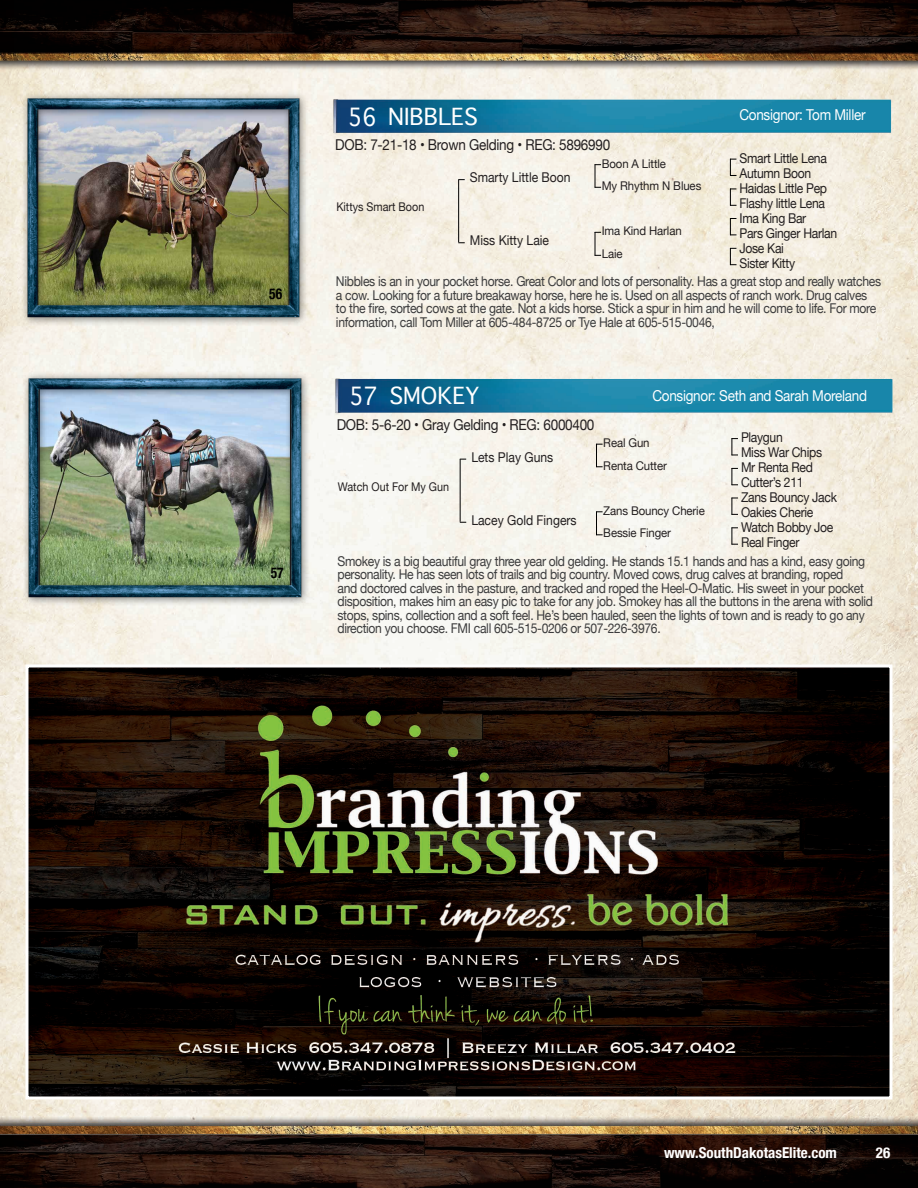
<style>
.page{position:relative;width:918px;height:1188px;background:#fff}
.page>*{position:absolute;margin:0;border:0;box-sizing:border-box;transform-origin:0 0}
.t1{font:24px "Geneva";color:#fff;scale:.9 1}
.t2{font:22.5px "Geneva";color:#fff}
.t3{font:15px "Helvetica Neue";letter-spacing:-.02em;color:#231f20;scale:.9 1}
.t4{font:15px "Helvetica Neue";letter-spacing:-.02em;color:#fff;scale:.9 1}
.t5{font:700 condensed 15px "Helvetica Neue";color:#fff}
.t6{font:700 condensed 15px "Helvetica Neue";color:#000;scale:.9 1}
.t7{font:13.5px/13.5px "Helvetica Neue";letter-spacing:-.025em;color:#3c3c3d;scale:.9 1}
.t8{font:13.5px "Helvetica Neue";letter-spacing:-.025em;color:#231f20;scale:.9 1}
.t9{font:13.5px "Helvetica Neue";color:#231f20;scale:.9 1}
.t10{font:12px "Helvetica Neue";letter-spacing:-.01em;color:#231f20;scale:.95 1}
.t11{font:12px "Helvetica Neue";letter-spacing:-.01em;color:#231f20;scale:.9 1}
</style>
<div class="page">
<img style="left:0;top:0;width:918px;height:1188px">
<img style="left:8px;top:347px;width:311px;height:279px">
<svg style="left:732px;top:498px;width:6px;height:17px"></svg>
<svg style="left:732px;top:527px;width:6px;height:18px"></svg>
<svg style="left:732px;top:438px;width:6px;height:18px"></svg>
<svg style="left:732px;top:468px;width:6px;height:17px"></svg>
<svg style="left:596px;top:444px;width:7px;height:23px"></svg>
<svg style="left:596px;top:511px;width:7px;height:24px"></svg>
<img style="left:333px;top:356px;width:585px;height:62px">
<hr style="left:460px;top:459px;width:1px;height:63px;background:#000">
<img style="left:30px;top:668px;width:858px;height:428px">
<div style="left:26px;top:664px;width:866px;height:436px;border:3px solid #fff"></div>
<img style="left:0;top:76px;width:6px;height:62px">
<img style="left:0;top:312px;width:16px;height:62px">
<img style="left:0;top:789px;width:18px;height:62px">
<img style="left:0;top:558px;width:17px;height:62px">
<img style="left:6px;top:68px;width:312px;height:278px">
<svg style="left:730px;top:218px;width:7px;height:18px"></svg>
<svg style="left:730px;top:248px;width:7px;height:17px"></svg>
<svg style="left:730px;top:159px;width:7px;height:17px"></svg>
<svg style="left:730px;top:189px;width:7px;height:17px"></svg>
<svg style="left:595px;top:164px;width:6px;height:24px"></svg>
<svg style="left:595px;top:232px;width:6px;height:24px"></svg>
<img style="left:332px;top:76px;width:586px;height:62px">
<hr style="left:458px;top:180px;width:1px;height:62px;background:#000">
<p class="t6" style="left:269px;top:281px;width:16px">56</p>
<p class="t6" style="left:271px;top:561px;width:16px">57</p>
<p class="t1" style="left:348px;top:103px;width:34px">56</p>
<p class="t2" style="left:388px;top:104px;width:91px">NIBBLES</p>
<p class="t4" style="left:739px;top:104px;width:142px">Consignor: Tom Miller</p>
<p class="t3" style="left:335px;top:134px;width:307px">DOB: 7-21-18 • Brown Gelding • REG: 5896990</p>
<p class="t9" style="left:470px;top:168px;width:114px">Smarty Little Boon</p>
<p class="t8" style="left:740px;top:148px;width:99px">Smart Little Lena</p>
<p class="t8" style="left:740px;top:163px;width:81px">Autumn Boon</p>
<p class="t8" style="left:740px;top:178px;width:99px">Haidas Little Pep</p>
<p class="t8" style="left:740px;top:193px;width:97px">Flashy little Lena</p>
<p class="t8" style="left:740px;top:208px;width:76px">Ima King Bar</p>
<p class="t8" style="left:740px;top:223px;width:110px">Pars Ginger Harlan</p>
<p class="t8" style="left:740px;top:238px;width:51px">Jose Kai</p>
<p class="t8" style="left:740px;top:253px;width:63px">Sister Kitty</p>
<p class="t7" style="left:336px;top:275px;width:607px">Nibbles is an in your pocket horse. Great Color and lots of personality. Has a great stop and really watches a cow. Looking for a future breakaway horse, here he is. Used on all aspects of ranch work. Drug calves to the fire, sorted cows at the gate. Not a kids horse. Stick a spur in him and he will come to life. For more information, call Tom Miller at 605-484-8725 or Tye Hale at 605-515-0046,</p>
<p class="t10" style="left:602px;top:155px;width:69px">Boon A Little</p>
<p class="t10" style="left:602px;top:178px;width:106px">My Rhythm N Blues</p>
<p class="t10" style="left:602px;top:223px;width:86px">Ima Kind Harlan</p>
<p class="t10" style="left:602px;top:245px;width:23px">Laie</p>
<p class="t11" style="left:336px;top:199px;width:99px">Kittys Smart Boon</p>
<p class="t9" style="left:470px;top:231px;width:90px">Miss Kitty Laie</p>
<p class="t1" style="left:349px;top:383px;width:34px">57</p>
<p class="t2" style="left:390px;top:383px;width:91px">SMOKEY</p>
<p class="t4" style="left:652px;top:385px;width:240px">Consignor: Seth and Sarah Moreland</p>
<p class="t3" style="left:337px;top:414px;width:288px">DOB: 5-6-20 • Gray Gelding • REG: 6000400</p>
<p class="t9" style="left:471px;top:447px;width:93px">Lets Play Guns</p>
<p class="t8" style="left:741px;top:428px;width:48px">Playgun</p>
<p class="t8" style="left:741px;top:443px;width:92px">Miss War Chips</p>
<p class="t8" style="left:741px;top:458px;width:82px">Mr Renta Red</p>
<p class="t8" style="left:741px;top:473px;width:71px">Cutter’s 211</p>
<p class="t8" style="left:741px;top:488px;width:108px">Zans Bouncy Jack</p>
<p class="t8" style="left:741px;top:503px;width:82px">Oakies Cherie</p>
<p class="t8" style="left:741px;top:518px;width:104px">Watch Bobby Joe</p>
<p class="t8" style="left:741px;top:533px;width:66px">Real Finger</p>
<p class="t7" style="left:337px;top:555px;width:597px">Smokey is a big beautiful gray three year old gelding. He stands 15.1 hands and has a kind, easy going personality. He has seen lots of trails and big country. Moved cows, drug calves at branding, roped<br>and doctored calves in the pasture, and tracked and roped the Heel-O-Matic. His sweet in your pocket disposition, makes him an easy pic to take for any job. Smokey has all the buttons in the arena with solid stops, spins, collection and a soft feel. He’s been hauled, seen the lights of town and is ready to go any direction you choose. FMI call 605-515-0206 or 507-226-3976.</p>
<p class="t10" style="left:603px;top:435px;width:50px">Real Gun</p>
<p class="t10" style="left:603px;top:457px;width:68px">Renta Cutter</p>
<p class="t10" style="left:603px;top:502px;width:108px">Zans Bouncy Cherie</p>
<p class="t10" style="left:603px;top:525px;width:73px">Bessie Finger</p>
<p class="t11" style="left:338px;top:478px;width:125px">Watch Out For My Gun</p>
<p class="t9" style="left:471px;top:510px;width:119px">Lacey Gold Fingers</p>
<p class="t5" style="left:664px;top:1140px;width:174px">www.SouthDakotasElite.com</p>
<p class="t5" style="left:876px;top:1140px;width:16px">26</p>
</div>
